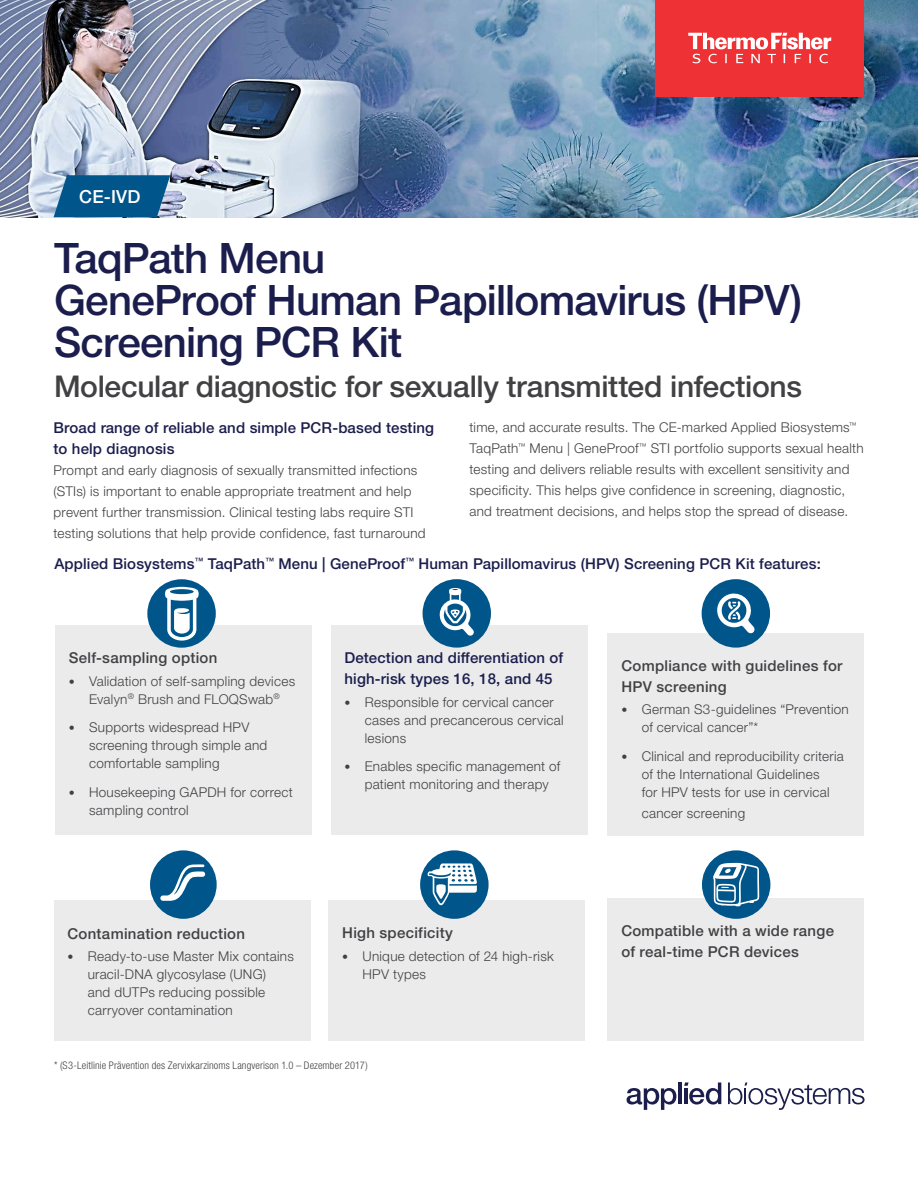
<style>
.page{position:relative;width:918px;height:1188px;background:#fff}
.page>*{position:absolute;margin:0;border:0;box-sizing:border-box;transform-origin:0 0}
.t1{font:500 42px/42px "Helvetica Neue LTW1 G";letter-spacing:-.02em;color:#1b1e4d}
.t2{font:500 30px "Helvetica Neue LTW1 G";letter-spacing:-.01em;color:#414042}
.t3{font:500 18px "Helvetica Neue LTW1 G";color:#fff}
.t4{font:500 15px/21px "Helvetica Neue LTW1 G";letter-spacing:.01em;color:#1b1e4d}
.t5{font:500 15px/21px "Helvetica Neue LTW1 G";letter-spacing:.02em;color:#414042}
.t6{font:300 13.5px/18px "Helvetica Neue LTW1 G";letter-spacing:.02em;color:#414042}
.t7{font:300 condensed 10.5px "Helvetica Neue LTW1 G";letter-spacing:.015em;color:#414042}
.s1{font-size:12px}
</style>
<div class="page">
<img style="left:0;top:0;width:918px;height:217px">
<div style="left:329px;top:900px;width:256px;height:141px;background:#ebebec"></div>
<div style="left:608px;top:899px;width:256px;height:142px;background:#ebebec"></div>
<div style="left:331px;top:626px;width:256px;height:210px;background:#ebebec"></div>
<div style="left:608px;top:633px;width:256px;height:203px;background:#ebebec"></div>
<div style="left:55px;top:626px;width:256px;height:210px;background:#ebebec"></div>
<div style="left:54px;top:901px;width:256px;height:140px;background:#ebebec"></div>
<div style="left:420px;top:850px;width:69px;height:69px;background:#00558a;border-radius:50%"></div>
<svg style="left:427px;top:863px;width:50px;height:42px"></svg>
<div style="left:702px;top:579px;width:68px;height:69px;background:#00558a;border-radius:50%"></div>
<svg style="left:717px;top:593px;width:38px;height:40px"></svg>
<div style="left:423px;top:579px;width:68px;height:69px;background:#00558a;border-radius:50%"></div>
<svg style="left:439px;top:588px;width:35px;height:48px"></svg>
<div style="left:702px;top:850px;width:68px;height:69px;background:#00558a;border-radius:50%"></div>
<svg style="left:713px;top:863px;width:46px;height:43px"></svg>
<div style="left:150px;top:850px;width:67px;height:69px;background:#00558a;border-radius:50%"></div>
<svg style="left:160px;top:864px;width:45px;height:37px"></svg>
<div style="left:147px;top:579px;width:69px;height:69px;background:#00558a;border-radius:50%"></div>
<svg style="left:165px;top:587px;width:34px;height:54px"></svg>
<svg style="left:728px;top:1082px;width:137px;height:28px"></svg>
<svg style="left:627px;top:1088px;width:49px;height:22px"></svg>
<hr style="left:678px;top:1082px;width:3px;height:22px;background:#1b1e4d">
<svg style="left:684px;top:1082px;width:37px;height:23px"></svg>
<div style="left:656px;top:0;width:208px;height:96px;background:#ee3134"></div>
<svg style="left:688px;top:33px;width:143px;height:30px"></svg>
<svg style="left:54px;top:175px;width:116px;height:42px;background:#156293"></svg>
<h3 class="t3" style="left:79px;top:185px;width:63px">CE-IVD</h3>
<h1 class="t1" style="left:54px;top:237px;width:750px">TaqPath Menu<br>GeneProof Human Papillomavirus (HPV)<br>Screening PCR Kit</h1>
<h2 class="t2" style="left:54px;top:369px;width:749px">Molecular diagnostic for sexually transmitted infections</h2>
<p class="t6" style="left:469px;top:417px;width:396px;line-height:21px">time, and accurate results. The CE-marked Applied Biosystems<sup>™ </sup>TaqPath<sup>™</sup> Menu | GeneProof<sup>™</sup> STI portfolio supports sexual health testing and delivers reliable results with excellent sensitivity and specificity. This helps give confidence in screening, diagnostic, and treatment decisions, and helps stop the spread of disease.</p>
<p class="t4" style="left:54px;top:417px;width:382px">Broad range of reliable and simple PCR-based testing to help diagnosis</p>
<p class="t6" style="left:54px;top:459px;width:374px;line-height:21px">Prompt and early diagnosis of sexually transmitted infections (STIs) is important to enable appropriate treatment and help prevent further transmission. Clinical testing labs require STI testing solutions that help provide confidence, fast turnaround</p>
<p class="t4" style="left:54px;top:553px;width:768px">Applied Biosystems<sup>™</sup> TaqPath<sup>™</sup> Menu | GeneProof<sup>™</sup> Human Papillomavirus (HPV) Screening PCR Kit features:</p>
<p class="t5" style="left:69px;top:647px;width:150px">Self-sampling option</p>
<p class="t6" style="left:69px;top:672px;width:228px;text-align:center"><span class="s1">•</span> Validation of self-sampling devices<br>Evalyn<sup>®</sup> Brush and FLOQSwab<sup>®</sup></p>
<p class="t6" style="left:89px;top:718px;width:180px;text-indent:-20px"><span class="s1">•</span> Supports widespread HPV screening through simple and comfortable sampling</p>
<p class="t6" style="left:89px;top:783px;width:205px;text-indent:-20px"><span class="s1">•</span> Housekeeping GAPDH for correct sampling control</p>
<p class="t5" style="left:68px;top:923px;width:179px">Contamination reduction</p>
<p class="t6" style="left:88px;top:947px;width:208px;text-indent:-20px"><span class="s1">•</span> Ready-to-use Master Mix contains uracil-DNA glycosylase (UNG)<br>and dUTPs reducing possible carryover contamination</p>
<p class="t4" style="left:345px;top:647px;width:220px">Detection and differentiation of high-risk types 16, 18, and 45</p>
<p class="t6" style="left:365px;top:693px;width:200px;text-indent:-20px"><span class="s1">•</span> Responsible for cervical cancer cases and precancerous cervical lesions</p>
<p class="t6" style="left:365px;top:757px;width:197px;text-indent:-20px"><span class="s1">•</span> Enables specific management of patient monitoring and therapy</p>
<p class="t5" style="left:342px;top:922px;width:112px">High specificity</p>
<p class="t6" style="left:363px;top:947px;width:193px;text-indent:-20px"><span class="s1">•</span> Unique detection of 24 high-risk<br>HPV types</p>
<p class="t7" style="left:54px;top:1060px;width:315px">* (S3-Leitlinie Prävention des Zervixkarzinoms Langverison 1.0 – Dezember 2017)</p>
<p class="t5" style="left:622px;top:655px;width:222px">Compliance with guidelines for<br>HPV screening</p>
<p class="t6" style="left:642px;top:700px;width:209px;text-indent:-20px"><span class="s1">•</span> German S3-guidelines “Prevention of cervical cancer”*</p>
<p class="t6" style="left:622px;top:747px;width:224px;text-align:center"><span class="s1">•</span> Clinical and reproducibility criteria of the International Guidelines<br>for HPV tests for use in cervical</p>
<p class="t6" style="left:642px;top:804px;width:105px">cancer screening</p>
<p class="t5" style="left:621px;top:921px;width:214px">Compatible with a wide range of real-time PCR devices</p>
</div>
